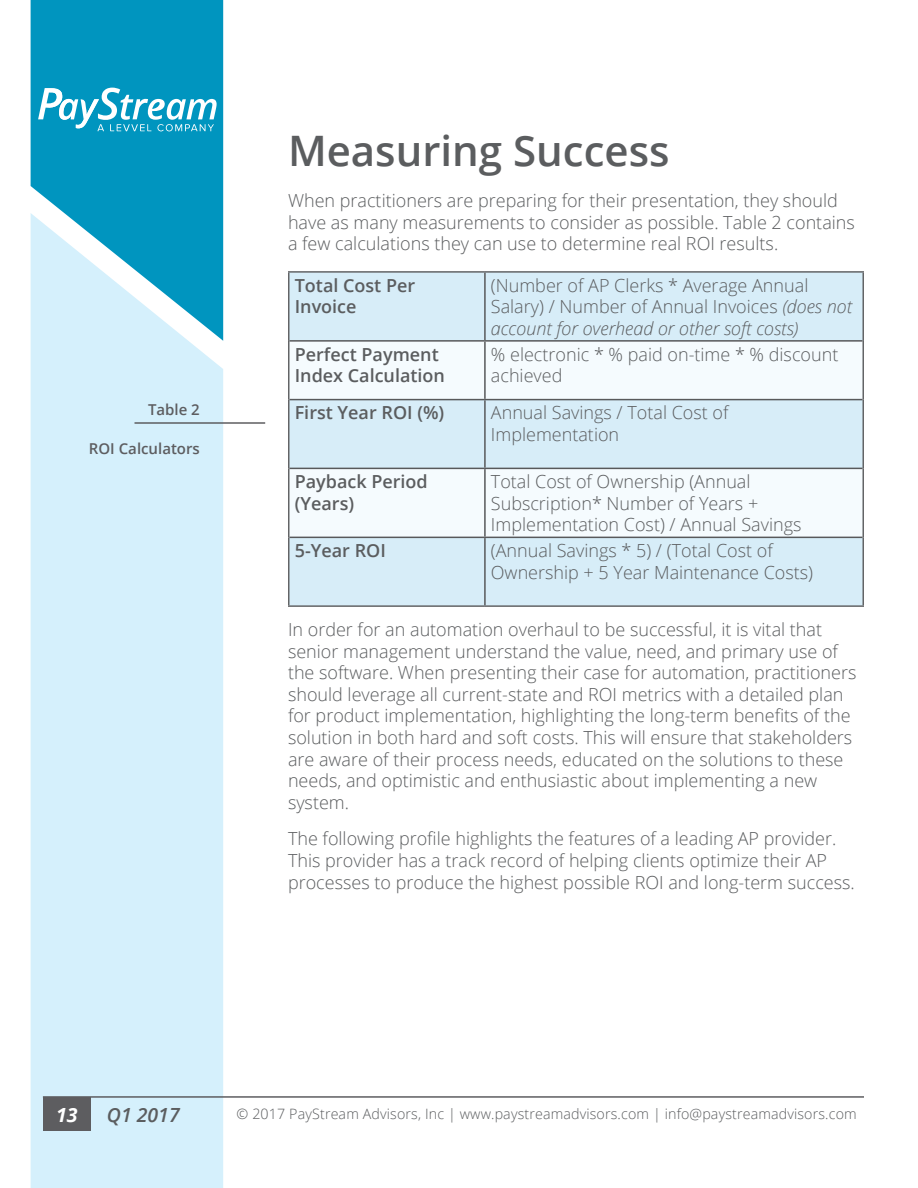
<style>
.page{position:relative;width:918px;height:1188px;background:#fff}
.page>*{position:absolute;margin:0;border:0;box-sizing:border-box;transform-origin:0 0}
.t1{font:600 42px "Open Sans";color:#5b5d5f}
.t2{font:italic 600 19.5px "Open Sans";color:#5b5d5f}
.t3{font:italic 700 19.5px "Open Sans";color:#fff}
.t4{font:300 18px/21.6px "Open Sans";color:#5b5d5f}
.t5{font:600 18px/21.6px "Open Sans";color:#5b5d5f}
.t6{font:600 15px "Open Sans";color:#5d5d60}
.t7{font:300 14.25px "Open Sans";letter-spacing:.01em;color:#5b5d5f}
.s1{font-style:italic}
</style>
<div class="page">
<div style="left:31px;top:341px;width:192px;height:847px;background:#d5f0fc"></div>
<svg style="left:31px;top:0;width:192px;height:341px;background:#3aadce"></svg>
<hr style="left:43px;top:1096px;width:821px;height:2px;background:#5d5d60">
<div style="left:43px;top:1098px;width:48px;height:33px;background:#5d5d60"></div>
<svg style="left:38px;top:88px;width:179px;height:43px"></svg>
<div style="left:290px;top:273px;width:572px;height:332px;background:#d7edf8"></div>
<svg style="left:290px;top:342px;width:572px;height:195px;fill:#f5fbfe"></svg>
<hr style="left:288px;top:271px;width:197px;height:2px;background:#636466">
<hr style="left:288px;top:273px;width:2px;height:68px;background:#636466">
<hr style="left:485px;top:271px;width:379px;height:2px;background:#636466">
<hr style="left:862px;top:273px;width:2px;height:68px;background:#636466">
<hr style="left:288px;top:341px;width:2px;height:59px;background:#636466">
<hr style="left:862px;top:341px;width:2px;height:59px;background:#636466">
<hr style="left:288px;top:400px;width:2px;height:68px;background:#636466">
<hr style="left:862px;top:400px;width:2px;height:68px;background:#636466">
<hr style="left:288px;top:468px;width:2px;height:69px;background:#636466">
<hr style="left:862px;top:468px;width:2px;height:69px;background:#636466">
<hr style="left:288px;top:537px;width:2px;height:68px;background:#636466">
<hr style="left:862px;top:537px;width:2px;height:68px;background:#636466">
<hr style="left:288px;top:605px;width:197px;height:2px;background:#636466">
<hr style="left:485px;top:605px;width:379px;height:2px;background:#636466">
<hr style="left:484px;top:273px;width:2px;height:67px;background:#58595b">
<hr style="left:290px;top:340px;width:195px;height:2px;background:#58595b">
<hr style="left:485px;top:340px;width:377px;height:2px;background:#58595b">
<hr style="left:484px;top:342px;width:2px;height:57px;background:#58595b">
<hr style="left:290px;top:399px;width:195px;height:1px;background:#58595b">
<hr style="left:485px;top:399px;width:377px;height:1px;background:#58595b">
<hr style="left:484px;top:400px;width:2px;height:68px;background:#58595b">
<hr style="left:290px;top:468px;width:195px;height:1px;background:#58595b">
<hr style="left:485px;top:468px;width:377px;height:1px;background:#58595b">
<hr style="left:484px;top:469px;width:2px;height:68px;background:#58595b">
<hr style="left:290px;top:537px;width:195px;height:1px;background:#58595b">
<hr style="left:485px;top:537px;width:377px;height:1px;background:#58595b">
<hr style="left:484px;top:538px;width:2px;height:67px;background:#58595b">
<hr style="left:135px;top:422px;width:130px;height:2px;background:#5d5d60">
<p class="t6" style="left:148px;top:400px;width:53px">Table 2</p>
<p class="t6" style="left:89px;top:438px;width:112px">ROI Calculators</p>
<h1 class="t1" style="left:288px;top:122px;width:383px">Measuring Success</h1>
<p class="t4" style="left:288px;top:189px;width:568px">When practitioners are preparing for their presentation, they should have as many measurements to consider as possible. Table 2 contains a few calculations they can use to determine real ROI results.</p>
<p class="t5" style="left:295px;top:274px;width:122px">Total Cost Per<br>Invoice</p>
<p class="t4" style="left:491px;top:274px;width:363px">(Number of AP Clerks * Average Annual<br>Salary) / Number of Annual Invoices <span class="s1">(does not account for overhead or other soft costs)</span></p>
<p class="t5" style="left:295px;top:343px;width:152px">Perfect Payment<br>Index Calculation</p>
<p class="t4" style="left:491px;top:343px;width:349px">% electronic * % paid on-time * % discount achieved</p>
<p class="t5" style="left:295px;top:402px;width:151px">First Year ROI (%)</p>
<p class="t4" style="left:491px;top:402px;width:239px">Annual Savings / Total Cost of<br>Implementation</p>
<p class="t5" style="left:295px;top:470px;width:135px">Payback Period (Years)</p>
<p class="t4" style="left:491px;top:470px;width:312px">Total Cost of Ownership (Annual<br>Subscription* Number of Years +<br>Implementation Cost) / Annual Savings</p>
<p class="t5" style="left:295px;top:539px;width:93px">5-Year ROI</p>
<p class="t4" style="left:491px;top:539px;width:324px">(Annual Savings * 5) / (Total Cost of<br>Ownership + 5 Year Maintenance Costs)</p>
<p class="t4" style="left:288px;top:618px;width:570px">In order for an automation overhaul to be successful, it is vital that senior management understand the value, need, and primary use of the software. When presenting their case for automation, practitioners should leverage all current-state and ROI metrics with a detailed plan for product implementation, highlighting the long-term benefits of the solution in both hard and soft costs. This will ensure that stakeholders are aware of their process needs, educated on the solutions to these needs, and optimistic and enthusiastic about implementing a new system.</p>
<p class="t4" style="left:288px;top:828px;width:568px">The following profile highlights the features of a leading AP provider.<br>This provider has a track record of helping clients optimize their AP processes to produce the highest possible ROI and long-term success.</p>
<p class="t3" style="left:56px;top:1101px;width:23px">13</p>
<p class="t2" style="left:107px;top:1101px;width:74px">Q1 2017</p>
<p class="t7" style="left:237px;top:1104px;width:622px">© 2017 PayStream Advisors, Inc | www.paystreamadvisors.com | info@paystreamadvisors.com</p>
</div>
